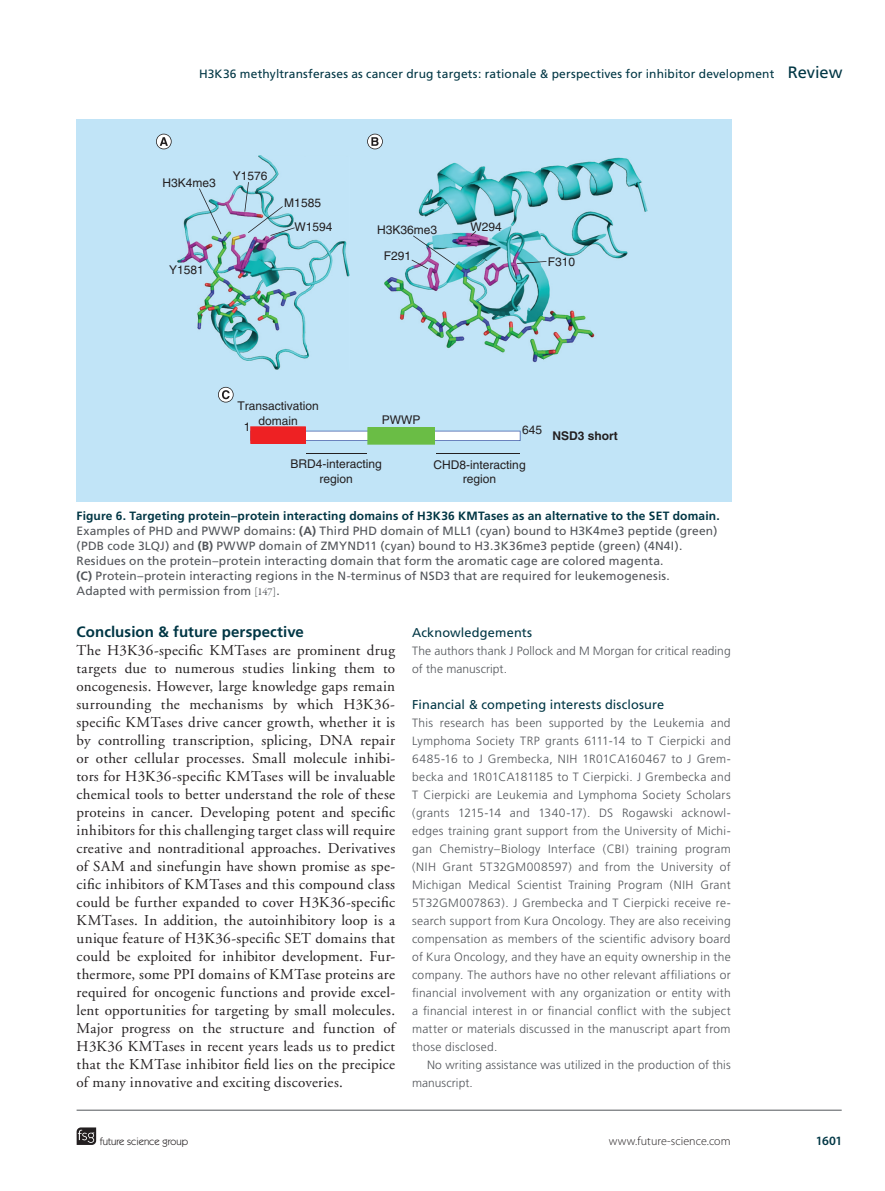
<style>
.page{position:relative;width:885px;height:1191px;background:#fff}
.page>*{position:absolute;margin:0;border:0;box-sizing:border-box;transform-origin:0 0}
.t1{font:15px/18px "Adobe Garamond";letter-spacing:.02em;color:#231f20;text-align:justify}
.t2{font:700 15px "Frutiger 65";letter-spacing:.005em;color:#003644}
.t3{font:12.75px "Frutiger";letter-spacing:.01em;color:#003644}
.t4{font:600 12.75px "Myriad Pro";color:#003644}
.t5{font:300 12px/18px "Frutiger";letter-spacing:.01em;color:#52555a}
.t6{font:12px/15px "Frutiger";letter-spacing:.01em;color:#52555a}
.t7{font:12px/14.4px "Helvetica LT Std";color:#231f20;text-align:center}
.t8{font:700 12px "Frutiger 65";letter-spacing:.015em;color:#003644}
.t9{font:12px "Frutiger";letter-spacing:.015em;color:#003644}
.t10{font:300 12px "Myriad Pro";letter-spacing:.01em;color:#231f20}
.t11{font:700 12px "Helvetica LT Std";color:#231f20}
.t12{font:10.5px "Itc Kabel";color:#231f20}
.s1{font-size:16.5px}
.s2{font-family:"Frutiger 65";font-weight:700}
.s3{font-family:"Garamond Premr Pro";font-size:10.5px}
</style>
<div class="page">
<div style="left:77px;top:119px;width:654px;height:383px;background:#c1e4f7"></div>
<img style="left:384px;top:157px;width:263px;height:205px">
<img style="left:178px;top:155px;width:171px;height:214px">
<svg style="left:250px;top:426px;width:270px;height:18px"></svg>
<hr style="left:306px;top:453px;width:60px;height:1px;background:#231f20">
<hr style="left:436px;top:453px;width:84px;height:1px;background:#231f20">
<svg style="left:244px;top:182px;width:51px;height:54px"></svg>
<svg style="left:199px;top:188px;width:22px;height:46px"></svg>
<svg style="left:411px;top:235px;width:44px;height:34px"></svg>
<svg style="left:517px;top:261px;width:29px;height:3px"></svg>
<svg style="left:470px;top:231px;width:6px;height:5px"></svg>
<svg style="left:156px;top:134px;width:16px;height:15px"></svg>
<svg style="left:367px;top:134px;width:16px;height:15px"></svg>
<svg style="left:218px;top:387px;width:15px;height:15px"></svg>
<svg style="left:77px;top:1127px;width:19px;height:18px"></svg>
<hr style="left:77px;top:1109px;width:764px;height:1px;background:#52555a">
<p class="t9" style="left:199px;top:67px;width:644px">H3K36 methyltransferases as cancer drug targets: rationale &amp; perspectives for inhibitor development <span class="s1">Review</span></p>
<p class="t7" style="left:162px;top:175px;width:55px">H3K4me3</p>
<p class="t7" style="left:233px;top:169px;width:36px">Y1576</p>
<p class="t7" style="left:169px;top:262px;width:36px">Y1581</p>
<p class="t7" style="left:284px;top:196px;width:38px">M1585</p>
<p class="t7" style="left:294px;top:220px;width:40px">W1594</p>
<p class="t7" style="left:383px;top:217px;width:55px;line-height:26.1px;text-align:left;text-indent:-6px">H3K36me3<br>F291</p>
<p class="t7" style="left:470px;top:220px;width:33px">W294</p>
<p class="t7" style="left:547px;top:254px;width:29px">F310</p>
<p class="t7" style="left:237px;top:399px;width:83px">Transactivation domain</p>
<p class="t7" style="left:382px;top:413px;width:40px">PWWP</p>
<p class="t7" style="left:244px;top:420px;width:8px">1</p>
<p class="t7" style="left:522px;top:422px;width:22px">645</p>
<p class="t7" style="left:290px;top:457px;width:93px">BRD4-interacting region</p>
<p class="t7" style="left:433px;top:457px;width:94px">CHD8-interacting region</p>
<p class="t11" style="left:552px;top:428px;width:67px">NSD3 short</p>
<p class="t8" style="left:77px;top:509px;width:644px">Figure 6. Targeting protein–protein interacting domains of H3K36 KMTases as an alternative to the SET domain.</p>
<p class="t6" style="left:77px;top:524px;width:642px">Examples of PHD and PWWP domains: <span class="s2">(A)</span> Third PHD domain of MLL1 (cyan) bound to H3K4me3 peptide (green) (PDB code 3LQJ) and <span class="s2">(B)</span> PWWP domain of ZMYND11 (cyan) bound to H3.3K36me3 peptide (green) (4N4I).<br>Residues on the protein–protein interacting domain that form the aromatic cage are colored magenta.<br><span class="s2">(C)</span> Protein–protein interacting regions in the N-terminus of NSD3 that are required for leukemogenesis.<br>Adapted with permission from <span class="s3">[147]</span>.</p>
<p class="t2" style="left:77px;top:622px;width:229px">Conclusion &amp; future perspective</p>
<p class="t1" style="left:77px;top:641px;width:320px">The H3K36-specific KMTases are prominent drug targets due to numerous studies linking them to oncogenesis. However, large knowledge gaps remain surrounding the mechanisms by which H3K36- specific KMTases drive cancer growth, whether it is by controlling transcription, splicing, DNA repair or other cellular processes. Small molecule inhibi&shy;tors for H3K36-specific KMTases will be invaluable chemical tools to better understand the role of these proteins in cancer. Developing potent and specific inhibitors for this challenging target class will require creative and nontraditional approaches. Derivatives of SAM and sinefungin have shown promise as spe&shy;cific inhibitors of KMTases and this compound class could be further expanded to cover H3K36-specific KMTases. In addition, the autoinhibitory loop is a unique feature of H3K36-specific SET domains that could be exploited for inhibitor development. Fur&shy;thermore, some PPI domains of KMTase proteins are required for oncogenic functions and provide excel&shy;lent opportunities for targeting by small molecules.<br>Major progress on the structure and function of H3K36 KMTases in recent years leads us to predict that the KMTase inhibitor field lies on the precipice of many innovative and exciting discoveries.</p>
<p class="t3" style="left:412px;top:625px;width:121px">Acknowledgements</p>
<p class="t5" style="left:412px;top:642px;width:320px">The authors thank J Pollock and M Morgan for critical reading of the manuscript.</p>
<p class="t3" style="left:412px;top:697px;width:253px">Financial &amp; competing interests disclosure</p>
<p class="t5" style="left:412px;top:714px;width:320px;text-align:justify">This research has been supported by the Leukemia and Lymphoma Society TRP grants 6111-14 to T Cierpicki and 6485-16 to J Grembecka, NIH 1R01CA160467 to J Grem&shy;becka and 1R01CA181185 to T Cierpicki. J Grembecka and T Cierpicki are Leukemia and Lymphoma Society Scholars (grants 1215-14 and 1340-17). DS Rogawski acknowl&shy;edges training grant support from the University of Michi&shy;gan Chemistry–Biology Interface (CBI) training program (NIH Grant 5T32GM008597) and from the University of Michigan Medical Scientist Training Program (NIH Grant 5T32GM007863). J Grembecka and T Cierpicki receive re&shy;search support from Kura Oncology. They are also receiving compensation as members of the scientific advisory board of Kura Oncology, and they have an equity ownership in the company. The authors have no other relevant affiliations or financial involvement with any organization or entity with a financial interest in or financial conflict with the subject matter or materials discussed in the manuscript apart from those disclosed.</p>
<p class="t5" style="left:412px;top:1056px;width:320px;text-indent:15px">No writing assistance was utilized in the production of this manuscript.</p>
<p class="t12" style="left:100px;top:1135px;width:90px">future science group</p>
<p class="t10" style="left:608px;top:1134px;width:123px">www.future-science.com</p>
<p class="t4" style="left:815px;top:1132px;width:28px">1601</p>
</div>
